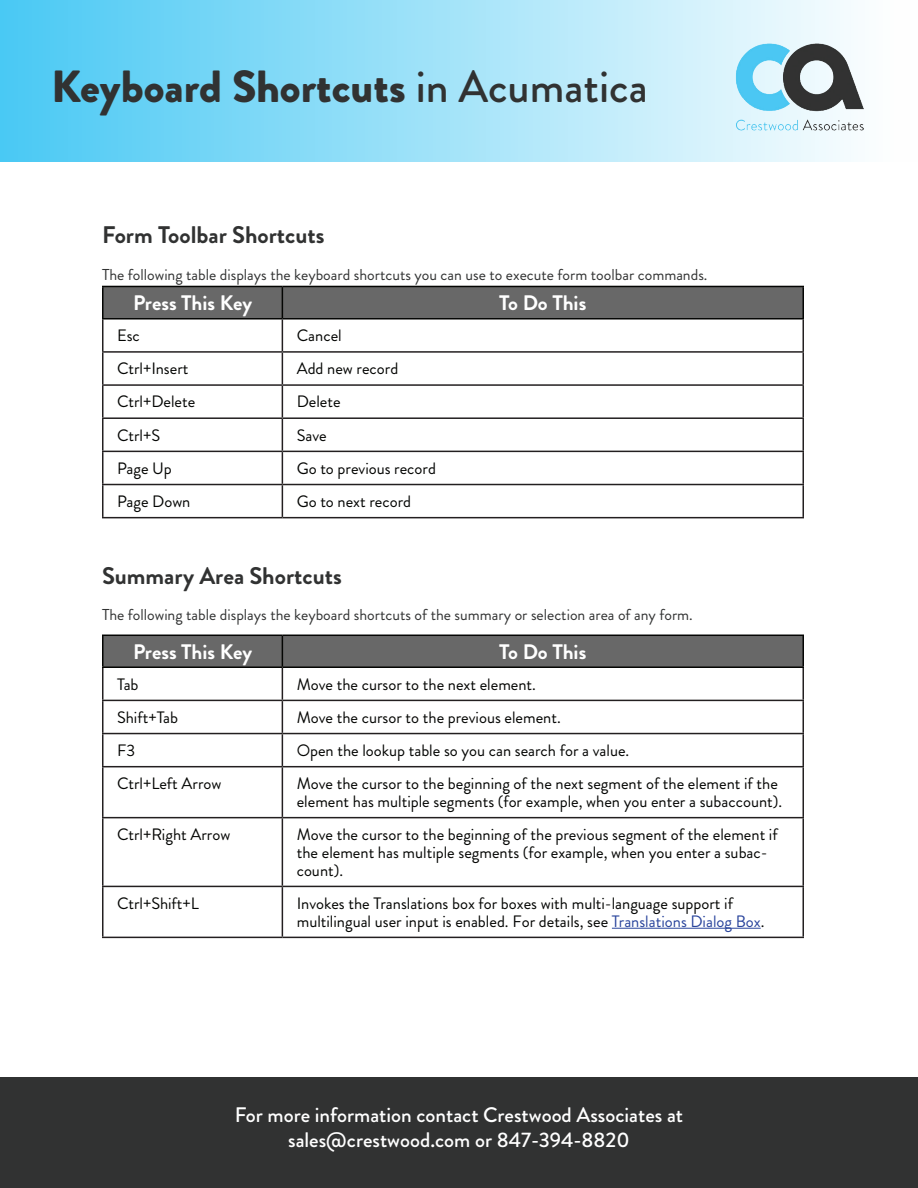
<style>
.page{position:relative;width:918px;height:1188px;background:#fff}
.page>*{position:absolute;margin:0;border:0;box-sizing:border-box;transform-origin:0 0}
.t1{font:900 45px "Brandon Grotesque";color:#313232}
.t2{font:700 24px "Brandon Grotesque";color:#313232}
.t3{font:500 21px/25.2px "Brandon Grotesque";color:#fff;text-align:center}
.t4{font:700 21px "Brandon Grotesque";color:#fff}
.t5{font:16.5px/17.9px "Brandon Grotesque";color:#040503}
.t6{font:15.75px "Brandon Grotesque";color:#313232}
.s1{font-weight:500}
.s2{color:#29449c}
</style>
<div class="page">
<div style="left:0;top:0;width:918px;height:162px;background:linear-gradient(to right,#49c9f4,#fff)"></div>
<div style="left:0;top:1078px;width:918px;height:110px;background:#313232"></div>
<img style="left:733px;top:37px;width:135px;height:97px">
<div style="left:104px;top:287px;width:698px;height:31px;background:#686868"></div>
<svg style="left:104px;top:320px;width:698px;height:197px"></svg>
<hr style="left:102px;top:320px;width:2px;height:31px;background:#231f20">
<hr style="left:282px;top:320px;width:1px;height:31px;background:#231f20">
<hr style="left:802px;top:320px;width:2px;height:31px;background:#231f20">
<hr style="left:102px;top:351px;width:180px;height:2px;background:#231f20">
<hr style="left:102px;top:353px;width:2px;height:31px;background:#231f20">
<hr style="left:282px;top:351px;width:522px;height:2px;background:#231f20">
<hr style="left:282px;top:353px;width:1px;height:31px;background:#231f20">
<hr style="left:802px;top:353px;width:2px;height:31px;background:#231f20">
<hr style="left:102px;top:384px;width:180px;height:2px;background:#231f20">
<hr style="left:102px;top:386px;width:2px;height:31px;background:#231f20">
<hr style="left:282px;top:384px;width:522px;height:2px;background:#231f20">
<hr style="left:282px;top:386px;width:1px;height:31px;background:#231f20">
<hr style="left:802px;top:386px;width:2px;height:31px;background:#231f20">
<hr style="left:102px;top:417px;width:180px;height:2px;background:#231f20">
<hr style="left:102px;top:419px;width:2px;height:32px;background:#231f20">
<hr style="left:282px;top:417px;width:522px;height:2px;background:#231f20">
<hr style="left:282px;top:419px;width:1px;height:32px;background:#231f20">
<hr style="left:802px;top:419px;width:2px;height:32px;background:#231f20">
<hr style="left:102px;top:451px;width:180px;height:1px;background:#231f20">
<hr style="left:102px;top:452px;width:2px;height:32px;background:#231f20">
<hr style="left:282px;top:451px;width:522px;height:1px;background:#231f20">
<hr style="left:282px;top:452px;width:1px;height:32px;background:#231f20">
<hr style="left:802px;top:452px;width:2px;height:32px;background:#231f20">
<hr style="left:102px;top:484px;width:180px;height:1px;background:#231f20">
<hr style="left:102px;top:485px;width:2px;height:32px;background:#231f20">
<hr style="left:282px;top:484px;width:522px;height:1px;background:#231f20">
<hr style="left:282px;top:485px;width:1px;height:32px;background:#231f20">
<hr style="left:802px;top:485px;width:2px;height:32px;background:#231f20">
<hr style="left:102px;top:517px;width:180px;height:1px;background:#231f20">
<hr style="left:282px;top:517px;width:522px;height:1px;background:#231f20">
<hr style="left:282px;top:286px;width:522px;height:1px;background:#040503">
<hr style="left:802px;top:287px;width:2px;height:31px;background:#040503">
<hr style="left:282px;top:318px;width:522px;height:2px;background:#040503">
<hr style="left:102px;top:286px;width:180px;height:1px;background:#040503">
<hr style="left:102px;top:287px;width:2px;height:31px;background:#040503">
<hr style="left:282px;top:287px;width:1px;height:31px;background:#040503">
<hr style="left:102px;top:318px;width:180px;height:2px;background:#040503">
<div style="left:104px;top:636px;width:698px;height:30px;background:#686868"></div>
<svg style="left:104px;top:668px;width:698px;height:269px"></svg>
<hr style="left:102px;top:668px;width:2px;height:32px;background:#231f20">
<hr style="left:282px;top:668px;width:1px;height:32px;background:#231f20">
<hr style="left:802px;top:668px;width:2px;height:32px;background:#231f20">
<hr style="left:102px;top:700px;width:180px;height:1px;background:#231f20">
<hr style="left:102px;top:701px;width:2px;height:32px;background:#231f20">
<hr style="left:282px;top:700px;width:522px;height:1px;background:#231f20">
<hr style="left:282px;top:701px;width:1px;height:32px;background:#231f20">
<hr style="left:802px;top:701px;width:2px;height:32px;background:#231f20">
<hr style="left:102px;top:733px;width:180px;height:1px;background:#231f20">
<hr style="left:102px;top:734px;width:2px;height:32px;background:#231f20">
<hr style="left:282px;top:733px;width:522px;height:1px;background:#231f20">
<hr style="left:282px;top:734px;width:1px;height:32px;background:#231f20">
<hr style="left:802px;top:734px;width:2px;height:32px;background:#231f20">
<hr style="left:102px;top:766px;width:180px;height:1px;background:#231f20">
<hr style="left:102px;top:767px;width:2px;height:50px;background:#231f20">
<hr style="left:282px;top:766px;width:522px;height:1px;background:#231f20">
<hr style="left:282px;top:767px;width:1px;height:50px;background:#231f20">
<hr style="left:802px;top:767px;width:2px;height:50px;background:#231f20">
<hr style="left:102px;top:817px;width:180px;height:1px;background:#231f20">
<hr style="left:102px;top:818px;width:2px;height:68px;background:#231f20">
<hr style="left:282px;top:817px;width:522px;height:1px;background:#231f20">
<hr style="left:282px;top:818px;width:1px;height:68px;background:#231f20">
<hr style="left:802px;top:818px;width:2px;height:68px;background:#231f20">
<hr style="left:102px;top:886px;width:180px;height:1px;background:#231f20">
<hr style="left:102px;top:887px;width:2px;height:50px;background:#231f20">
<hr style="left:282px;top:886px;width:522px;height:1px;background:#231f20">
<hr style="left:282px;top:887px;width:1px;height:50px;background:#231f20">
<hr style="left:802px;top:887px;width:2px;height:50px;background:#231f20">
<hr style="left:102px;top:937px;width:180px;height:1px;background:#231f20">
<hr style="left:282px;top:937px;width:522px;height:1px;background:#231f20">
<hr style="left:282px;top:635px;width:522px;height:1px;background:#040503">
<hr style="left:802px;top:636px;width:2px;height:30px;background:#040503">
<hr style="left:282px;top:666px;width:522px;height:2px;background:#040503">
<hr style="left:102px;top:635px;width:180px;height:1px;background:#040503">
<hr style="left:102px;top:636px;width:2px;height:30px;background:#040503">
<hr style="left:282px;top:636px;width:1px;height:30px;background:#040503">
<hr style="left:102px;top:666px;width:180px;height:2px;background:#040503">
<hr style="left:612px;top:928px;width:149px;height:1px;background:#29449c">
<h1 class="t1" style="left:51px;top:55px;width:598px">Keyboard Shortcuts <span class="s1">in Acumatica</span></h1>
<h2 class="t2" style="left:102px;top:218px;width:224px">Form Toolbar Shortcuts</h2>
<p class="t6" style="left:102px;top:263px;width:607px">The following table displays the keyboard shortcuts you can use to execute form toolbar commands.</p>
<p class="t4" style="left:133px;top:288px;width:121px">Press This Key</p>
<p class="t4" style="left:499px;top:288px;width:88px">To Do This</p>
<p class="t5" style="left:117px;top:327px;width:24px">Esc</p>
<p class="t5" style="left:297px;top:327px;width:46px">Cancel</p>
<p class="t5" style="left:117px;top:360px;width:73px">Ctrl+Insert</p>
<p class="t5" style="left:297px;top:360px;width:103px">Add new record</p>
<p class="t5" style="left:117px;top:393px;width:80px">Ctrl+Delete</p>
<p class="t5" style="left:297px;top:393px;width:45px">Delete</p>
<p class="t5" style="left:117px;top:426px;width:44px">Ctrl+S</p>
<p class="t5" style="left:297px;top:426px;width:32px">Save</p>
<p class="t5" style="left:117px;top:459px;width:56px">Page Up</p>
<p class="t5" style="left:297px;top:459px;width:141px">Go to previous record</p>
<p class="t5" style="left:117px;top:493px;width:75px">Page Down</p>
<p class="t5" style="left:297px;top:493px;width:116px">Go to next record</p>
<h2 class="t2" style="left:102px;top:559px;width:241px">Summary Area Shortcuts</h2>
<p class="t6" style="left:102px;top:603px;width:592px">The following table displays the keyboard shortcuts of the summary or selection area of any form.</p>
<p class="t4" style="left:133px;top:637px;width:121px">Press This Key</p>
<p class="t4" style="left:499px;top:637px;width:88px">To Do This</p>
<p class="t5" style="left:117px;top:675px;width:23px">Tab</p>
<p class="t5" style="left:297px;top:675px;width:241px">Move the cursor to the next element.</p>
<p class="t5" style="left:117px;top:708px;width:62px">Shift+Tab</p>
<p class="t5" style="left:297px;top:708px;width:266px">Move the cursor to the previous element.</p>
<p class="t5" style="left:117px;top:742px;width:20px">F3</p>
<p class="t5" style="left:297px;top:742px;width:334px">Open the lookup table so you can search for a value.</p>
<p class="t5" style="left:117px;top:775px;width:106px">Ctrl+Left Arrow</p>
<p class="t5" style="left:297px;top:775px;width:487px">Move the cursor to the beginning of the next segment of the element if the element has multiple segments (for example, when you enter a subaccount).</p>
<p class="t5" style="left:117px;top:826px;width:115px">Ctrl+Right Arrow</p>
<p class="t5" style="left:297px;top:826px;width:482px">Move the cursor to the beginning of the previous segment of the element if the element has multiple segments (for example, when you enter a subac&shy;count).</p>
<p class="t5" style="left:117px;top:894px;width:83px">Ctrl+Shift+L</p>
<p class="t5" style="left:297px;top:894px;width:469px">Invokes the Translations box for boxes with multi-language support if multilingual user input is enabled. For details, see <span class="s2">Translations Dialog Box</span>.</p>
<p class="t3" style="left:235px;top:1102px;width:450px">For more information contact Crestwood Associates at sales@crestwood.com or 847-394-8820</p>
</div>
